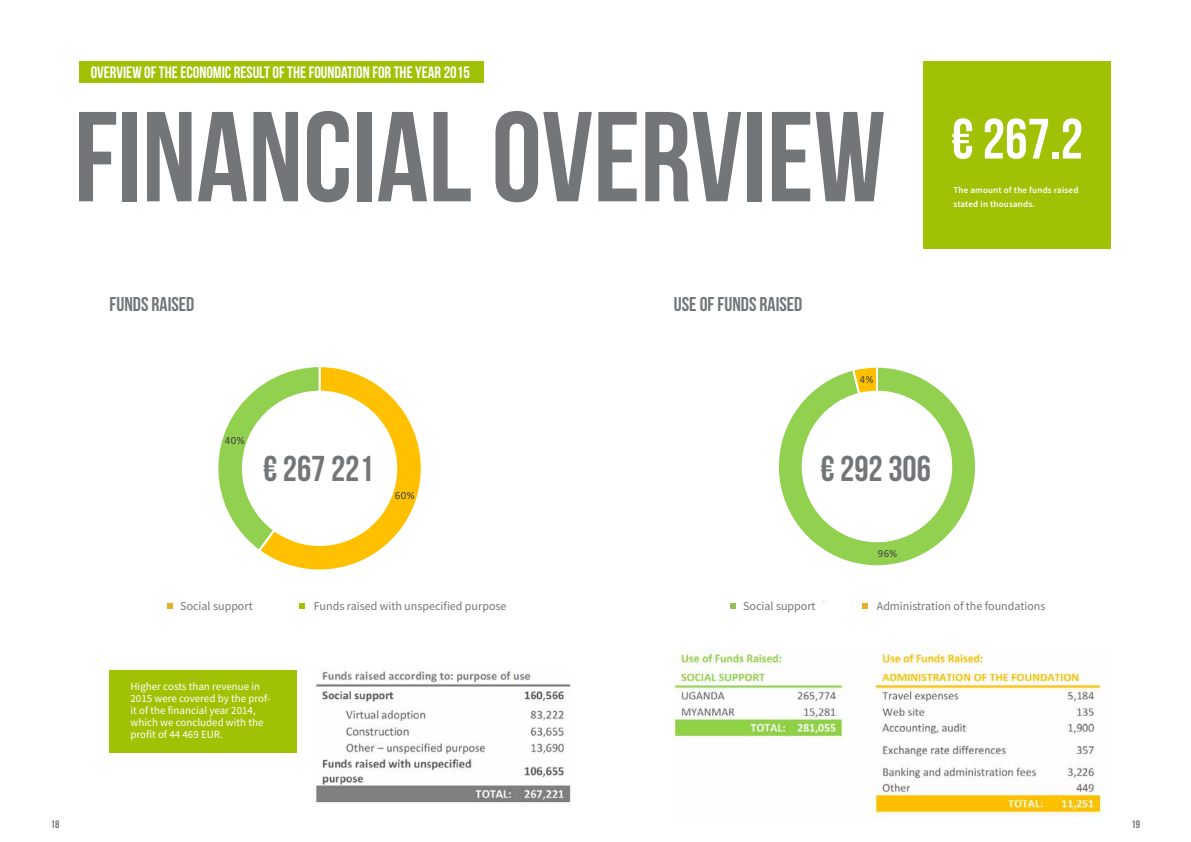
<style>
.page{position:relative;width:1191px;height:842px;background:#fff}
.page>*{position:absolute;margin:0;border:0;box-sizing:border-box;transform-origin:0 0}
.t1{font:127.6px "Bebas Neue";color:#727678}
.t2{font:56.8px "Bebas Neue";color:#fff}
.t3{font:35.9px "Bebas Neue";color:#727678}
.t4{font:19.9px "Bebas Neue";color:#727678}
.t5{font:16.5px "Bebas Neue";color:#fff}
.t6{font:12px "Source Sans Pro";color:#727678}
.t7{font:11px/12px "Source Sans Pro";color:#fff}
.t8{font:11px "Calibri";letter-spacing:.015em;color:#595959}
.t9{font:11px "Calibri";color:#404040}
.t10{font:11px "Bebas Neue";color:#727678}
.t11{font:10.7px "Calibri";letter-spacing:.015em;color:#595959}
.t12{font:10.7px "Calibri";color:#404040}
.t13{font:600 9px/14px "Source Sans Pro";letter-spacing:.02em;color:#fff}
</style>
<div class="page">
<div style="left:923px;top:61px;width:187px;height:188px;background:#9fc204"></div>
<svg style="left:218px;top:367px;width:203px;height:203px"></svg>
<img style="left:315px;top:669px;width:256px;height:135px">
<div style="left:110px;top:670px;width:187px;height:83px;background:#9fc204"></div>
<svg style="left:778px;top:367px;width:197px;height:199px"></svg>
<div style="left:79px;top:61px;width:405px;height:22px;background:#9fc204"></div>
<img style="left:674px;top:648px;width:428px;height:169px">
<svg style="left:167px;top:603px;width:6px;height:6px"></svg>
<svg style="left:299px;top:603px;width:6px;height:6px"></svg>
<svg style="left:730px;top:603px;width:6px;height:6px"></svg>
<svg style="left:862px;top:603px;width:5px;height:6px"></svg>
<h3 class="t5" style="left:91px;top:64px;width:380px">OVERVIEW OF THE ECONOMIC RESULT OF THE FOUNDATION FOR THE YEAR 2015</h3>
<h1 class="t1" style="left:74px;top:87px;width:813px">FINANCIAL OVERVIEW</h1>
<h2 class="t2" style="left:951px;top:108px;width:133px">€ 267.2</h2>
<p class="t13" style="left:953px;top:183px;width:126px">The amount of the funds raised stated in thousands.</p>
<h3 class="t4" style="left:110px;top:293px;width:86px">FUNDS RAISED</h3>
<p class="t9" style="left:225px;top:432px;width:21px">40%</p>
<h3 class="t3" style="left:263px;top:449px;width:112px">€ 267 221</h3>
<p class="t9" style="left:395px;top:488px;width:21px">60%</p>
<h3 class="t4" style="left:674px;top:293px;width:130px">USE OF FUNDS RAISED</h3>
<p class="t12" style="left:860px;top:372px;width:15px">4%</p>
<h3 class="t3" style="left:820px;top:449px;width:112px">€ 292 306</h3>
<p class="t12" style="left:878px;top:546px;width:21px">96%</p>
<p class="t11" style="left:899px;top:598px;width:68px">Správa nadácie</p>
<p class="t6" style="left:180px;top:598px;width:74px">Social support</p>
<p class="t6" style="left:314px;top:598px;width:194px">Funds raised with unspecified purpose</p>
<p class="t6" style="left:743px;top:598px;width:74px">Social support</p>
<p class="t6" style="left:876px;top:598px;width:170px">Administration of the foundations</p>
<p class="t8" style="left:326px;top:603px;width:106px">Bezúčelové prostriedky</p>
<p class="t7" style="left:130px;top:680px;width:141px">Higher costs than revenue in<br>2015 were covered by the prof&shy;it of the financial year 2014, which we concluded with the profit of 44 469 EUR.</p>
<p class="t10" style="left:51px;top:818px;width:10px">18</p>
<p class="t10" style="left:1131px;top:818px;width:10px">19</p>
</div>
